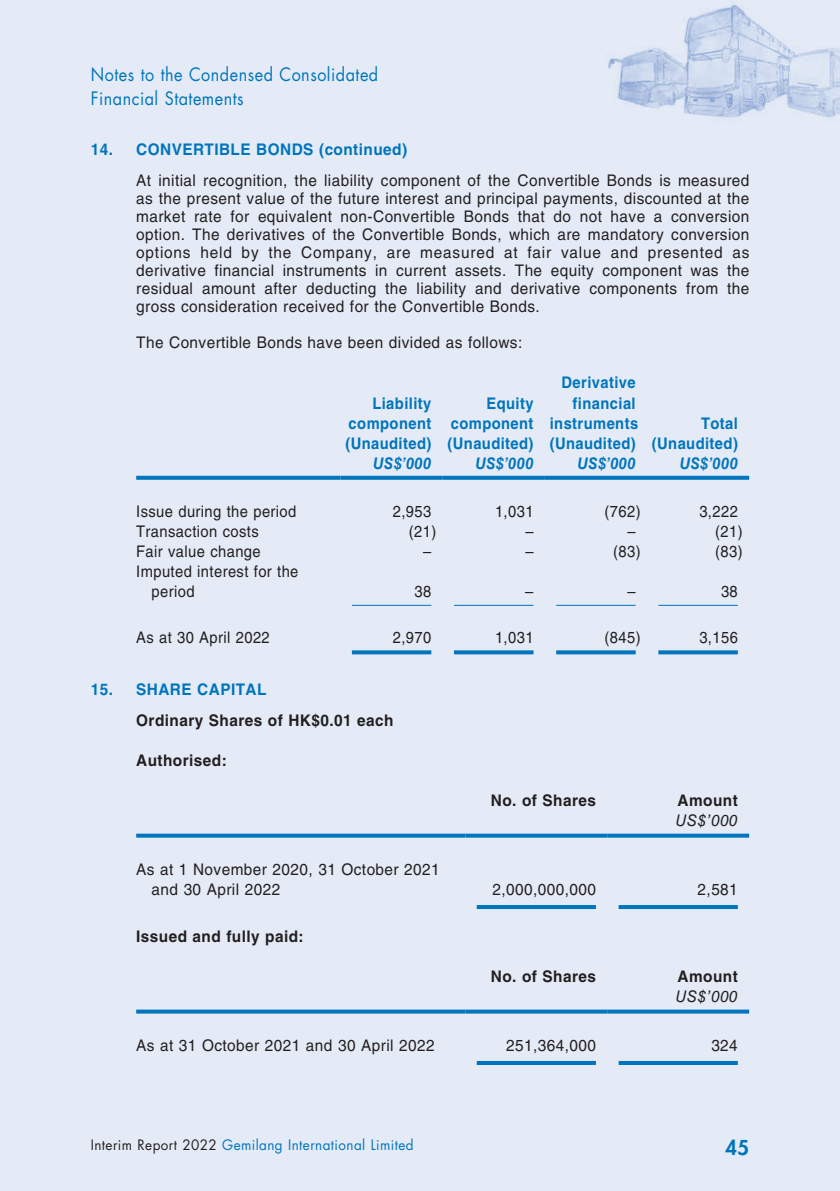
<style>
.page{position:relative;width:840px;height:1191px;background:#fff}
.page>*{position:absolute;margin:0;border:0;box-sizing:border-box;transform-origin:0 0}
.t1{font:800 20px "Futura Std";color:#0074bc}
.t2{font:18px/24px "Futura Std";letter-spacing:.03em;color:#0074bc;scale:.9 1}
.t3{font:16px/18px "Helvetica LT Std";letter-spacing:.03em;color:#231f20;text-align:justify;scale:.96 1}
.t4{font:16px/20px "Helvetica LT Std";letter-spacing:.03em;color:#231f20;scale:.92 1}
.t5{font:700 16px/20px "Helvetica LT Std";letter-spacing:.03em;color:#0074bc;text-align:right;scale:.92 1}
.t6{font:700 16px "Helvetica LT Std";letter-spacing:.03em;color:#231f20;scale:.96 1}
.t7{font:700 16px "Helvetica LT Std";letter-spacing:.03em;color:#0074bc;scale:.96 1}
.t8{font:italic 700 16px "Helvetica LT Std";letter-spacing:.03em;color:#0074bc;scale:.92 1}
.t9{font:italic 16px "Helvetica LT Std";letter-spacing:.03em;color:#231f20;scale:.96 1}
.t10{font:14px "Futura Std";letter-spacing:.03em;color:#0074bc;scale:.96 1}
.s1{color:#231f20}
</style>
<div class="page">
<div style="left:1px;top:0;width:838px;height:1191px;background:#e4ebf6"></div>
<svg style="left:136px;top:476px;width:204px;height:4px"></svg>
<svg style="left:340px;top:476px;width:102px;height:4px"></svg>
<svg style="left:442px;top:476px;width:102px;height:4px"></svg>
<svg style="left:544px;top:476px;width:102px;height:4px"></svg>
<svg style="left:646px;top:476px;width:102px;height:4px"></svg>
<hr style="left:351px;top:605px;width:80px;height:1px;background:#0074bc">
<hr style="left:454px;top:605px;width:79px;height:1px;background:#0074bc">
<hr style="left:556px;top:605px;width:79px;height:1px;background:#0074bc">
<hr style="left:658px;top:605px;width:79px;height:1px;background:#0074bc">
<svg style="left:351px;top:650px;width:80px;height:4px"></svg>
<svg style="left:454px;top:650px;width:79px;height:4px"></svg>
<svg style="left:556px;top:650px;width:79px;height:4px"></svg>
<svg style="left:658px;top:650px;width:79px;height:4px"></svg>
<svg style="left:136px;top:833px;width:329px;height:4px"></svg>
<svg style="left:465px;top:833px;width:142px;height:4px"></svg>
<svg style="left:607px;top:833px;width:141px;height:4px"></svg>
<hr style="left:476px;top:905px;width:119px;height:4px;background:#0074bc">
<hr style="left:618px;top:905px;width:119px;height:4px;background:#0074bc">
<svg style="left:136px;top:1009px;width:329px;height:4px"></svg>
<svg style="left:465px;top:1009px;width:142px;height:4px"></svg>
<svg style="left:607px;top:1009px;width:141px;height:4px"></svg>
<hr style="left:476px;top:1061px;width:119px;height:4px;background:#0074bc">
<hr style="left:618px;top:1061px;width:119px;height:4px;background:#0074bc">
<p class="t2" style="left:91px;top:63px;width:321px">Notes to the Condensed Consolidated<br>Financial Statements</p>
<p class="t7" style="left:91px;top:140px;width:331px">14. CONVERTIBLE BONDS (continued)</p>
<p class="t3" style="left:136px;top:172px;width:640px">At initial recognition, the liability component of the Convertible Bonds is measured as the present value of the future interest and principal payments, discounted at the market rate for equivalent non-Convertible Bonds that do not have a conversion option. The derivatives of the Convertible Bonds, which are mandatory conversion options held by the Company, are measured at fair value and presented as derivative financial instruments in current assets. The equity component was the residual amount after deducting the liability and derivative components from the gross consideration received for the Convertible Bonds.</p>
<p class="t3" style="left:136px;top:334px;width:403px">The Convertible Bonds have been divided as follows:</p>
<p class="t5" style="left:549px;top:372px;width:98px">Derivative financial instruments</p>
<p class="t5" style="left:348px;top:392px;width:91px">Liability component</p>
<p class="t5" style="left:450px;top:392px;width:91px">Equity component</p>
<p class="t5" style="left:345px;top:412px;width:428px">Total<br>(Unaudited) (Unaudited) (Unaudited) (Unaudited)</p>
<p class="t8" style="left:373px;top:453px;width:65px">US$’000</p>
<p class="t8" style="left:475px;top:453px;width:65px">US$’000</p>
<p class="t8" style="left:577px;top:453px;width:65px">US$’000</p>
<p class="t8" style="left:679px;top:453px;width:65px">US$’000</p>
<p class="t4" style="left:136px;top:501px;width:175px">Issue during the period</p>
<p class="t4" style="left:392px;top:501px;width:43px">2,953</p>
<p class="t4" style="left:494px;top:501px;width:43px">1,031</p>
<p class="t4" style="left:604px;top:501px;width:41px">(762)</p>
<p class="t4" style="left:699px;top:501px;width:43px">3,222</p>
<p class="t4" style="left:136px;top:521px;width:134px">Transaction costs</p>
<p class="t4" style="left:408px;top:521px;width:31px">(21)</p>
<p class="t4" style="left:525px;top:521px;width:10px">–</p>
<p class="t4" style="left:627px;top:521px;width:10px">–</p>
<p class="t4" style="left:715px;top:521px;width:31px">(21)</p>
<p class="t4" style="left:136px;top:541px;width:137px">Fair value change</p>
<p class="t4" style="left:423px;top:541px;width:10px">–</p>
<p class="t4" style="left:525px;top:541px;width:10px">–</p>
<p class="t4" style="left:612px;top:541px;width:31px">(83)</p>
<p class="t4" style="left:715px;top:541px;width:31px">(83)</p>
<p class="t4" style="left:151px;top:561px;width:161px;text-indent:-15px">Imputed interest for the period</p>
<p class="t4" style="left:414px;top:581px;width:20px">38</p>
<p class="t4" style="left:525px;top:581px;width:10px">–</p>
<p class="t4" style="left:627px;top:581px;width:10px">–</p>
<p class="t4" style="left:720px;top:581px;width:20px">38</p>
<p class="t4" style="left:136px;top:627px;width:147px">As at 30 April 2022</p>
<p class="t4" style="left:392px;top:627px;width:43px">2,970</p>
<p class="t4" style="left:494px;top:627px;width:43px">1,031</p>
<p class="t4" style="left:604px;top:627px;width:41px">(845)</p>
<p class="t4" style="left:699px;top:627px;width:43px">3,156</p>
<p class="t7" style="left:91px;top:679px;width:184px">15. SHARE CAPITAL</p>
<p class="t6" style="left:136px;top:711px;width:269px">Ordinary Shares of HK$0.01 each</p>
<p class="t6" style="left:136px;top:751px;width:96px">Authorised:</p>
<p class="t6" style="left:490px;top:791px;width:111px">No. of Shares</p>
<p class="t6" style="left:677px;top:791px;width:64px">Amount</p>
<p class="t9" style="left:675px;top:811px;width:66px">US$’000</p>
<p class="t3" style="left:151px;top:859px;width:301px;line-height:20px;text-indent:-15px">As at 1 November 2020, 31 October 2021 and 30 April 2022</p>
<p class="t3" style="left:492px;top:880px;width:109px">2,000,000,000</p>
<p class="t3" style="left:697px;top:880px;width:43px">2,581</p>
<p class="t6" style="left:136px;top:927px;width:176px">Issued and fully paid:</p>
<p class="t6" style="left:490px;top:967px;width:111px">No. of Shares</p>
<p class="t6" style="left:677px;top:967px;width:64px">Amount</p>
<p class="t9" style="left:675px;top:987px;width:66px">US$’000</p>
<p class="t3" style="left:136px;top:1036px;width:312px">As at 31 October 2021 and 30 April 2022</p>
<p class="t3" style="left:506px;top:1036px;width:95px">251,364,000</p>
<p class="t3" style="left:711px;top:1036px;width:29px">324</p>
<p class="t10" style="left:91px;top:1135px;width:337px"><span class="s1">Interim Report 2022</span> Gemilang International Limited</p>
<p class="t1" style="left:725px;top:1134px;width:25px">45</p>
</div>
